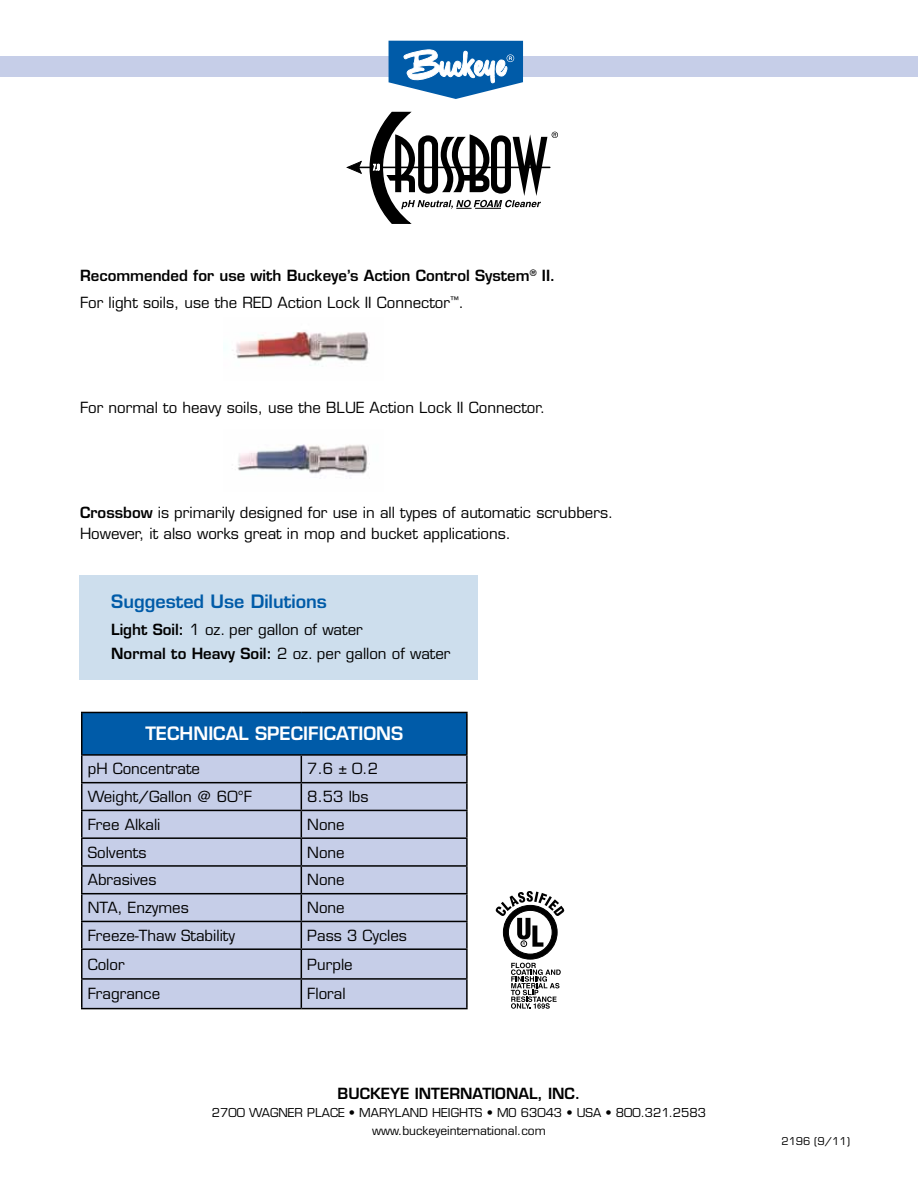
<style>
.page{position:relative;width:918px;height:1188px;background:#fff}
.page>*{position:absolute;margin:0;border:0;box-sizing:border-box;transform-origin:0 0}
.t1{font:600 18px "Eurostile LT Std";color:#fff}
.t2{font:600 18px "Eurostile LT Std";color:#005ba8}
.t3{font:15px/21px "Eurostile LT Std";color:#000}
.t4{font:600 15px/27px "Eurostile LT Std";color:#000}
.t5{font:12px/18px "Eurostile LT Std";color:#000;text-align:center}
.t6{font:10.5px "Eurostile LT Std";color:#000}
.s1{font-weight:400}
.s2{font-weight:600}
</style>
<div class="page">
<div style="left:0;top:56px;width:918px;height:20px;background:#c6cee8"></div>
<svg style="left:389px;top:41px;width:134px;height:58px"></svg>
<svg style="left:346px;top:112px;width:212px;height:112px"></svg>
<div style="left:82px;top:712px;width:385px;height:43px;background:#005ba8"></div>
<div style="left:82px;top:756px;width:384px;height:252px;background:#c6cee8"></div>
<hr style="left:81px;top:712px;width:220px;height:1px;background:#000">
<hr style="left:81px;top:713px;width:1px;height:41px;background:#000">
<hr style="left:301px;top:712px;width:167px;height:1px;background:#000">
<hr style="left:466px;top:713px;width:2px;height:41px;background:#000">
<hr style="left:81px;top:754px;width:220px;height:2px;background:#000">
<hr style="left:301px;top:754px;width:167px;height:2px;background:#000">
<hr style="left:466px;top:756px;width:2px;height:26px;background:#000">
<hr style="left:81px;top:782px;width:220px;height:1px;background:#000">
<hr style="left:301px;top:782px;width:167px;height:1px;background:#000">
<hr style="left:466px;top:783px;width:2px;height:27px;background:#000">
<hr style="left:81px;top:810px;width:220px;height:1px;background:#000">
<hr style="left:301px;top:810px;width:167px;height:1px;background:#000">
<hr style="left:466px;top:811px;width:2px;height:26px;background:#000">
<hr style="left:81px;top:837px;width:220px;height:2px;background:#000">
<hr style="left:301px;top:837px;width:167px;height:2px;background:#000">
<hr style="left:466px;top:839px;width:2px;height:26px;background:#000">
<hr style="left:81px;top:865px;width:220px;height:2px;background:#000">
<hr style="left:301px;top:865px;width:167px;height:2px;background:#000">
<hr style="left:466px;top:867px;width:2px;height:26px;background:#000">
<hr style="left:81px;top:893px;width:220px;height:1px;background:#000">
<hr style="left:301px;top:893px;width:167px;height:1px;background:#000">
<hr style="left:466px;top:894px;width:2px;height:27px;background:#000">
<hr style="left:81px;top:921px;width:220px;height:1px;background:#000">
<hr style="left:301px;top:921px;width:167px;height:1px;background:#000">
<hr style="left:466px;top:922px;width:2px;height:26px;background:#000">
<hr style="left:81px;top:948px;width:220px;height:2px;background:#000">
<hr style="left:301px;top:948px;width:167px;height:2px;background:#000">
<hr style="left:466px;top:950px;width:2px;height:28px;background:#000">
<hr style="left:81px;top:978px;width:220px;height:2px;background:#000">
<svg style="left:81px;top:756px;width:1px;height:252px"></svg>
<hr style="left:301px;top:978px;width:167px;height:2px;background:#000">
<svg style="left:301px;top:756px;width:1px;height:252px"></svg>
<hr style="left:466px;top:980px;width:2px;height:28px;background:#000">
<hr style="left:81px;top:1008px;width:220px;height:1px;background:#000">
<hr style="left:301px;top:1008px;width:167px;height:1px;background:#000">
<svg style="left:496px;top:891px;width:68px;height:118px"></svg>
<div style="left:80px;top:576px;width:398px;height:104px;background:#cddeed"></div>
<img style="left:224px;top:331px;width:146px;height:36px">
<img style="left:238px;top:444px;width:132px;height:30px">
<p class="t4" style="left:80px;top:262px;width:477px">Recommended for use with Buckeye’s Action Control System<sup>®</sup> II.<br><span class="s1">For light soils, use the RED Action Lock II Connector</span><sup>™</sup><span class="s1">.</span></p>
<p class="t3" style="left:80px;top:397px;width:467px">For normal to heavy soils, use the BLUE Action Lock II Connector.</p>
<p class="t3" style="left:80px;top:502px;width:535px"><span class="s2">Crossbow</span> is primarily designed for use in all types of automatic scrubbers.<br>However, it also works great in mop and bucket applications.</p>
<p class="t2" style="left:111px;top:590px;width:217px">Suggested Use Dilutions</p>
<p class="t3" style="left:111px;top:617px;width:341px;line-height:24px"><span class="s2">Light Soil:</span> 1 oz. per gallon of water<br><span class="s2">Normal to Heavy Soil:</span> 2 oz. per gallon of water</p>
<p class="t1" style="left:145px;top:723px;width:259px">TECHNICAL SPECIFICATIONS</p>
<p class="t3" style="left:88px;top:759px;width:114px">pH Concentrate</p>
<p class="t3" style="left:307px;top:759px;width:72px">7.6 ± 0.2</p>
<p class="t3" style="left:88px;top:786px;width:166px">Weight/Gallon @ 60°F</p>
<p class="t3" style="left:307px;top:786px;width:63px">8.53 lbs</p>
<p class="t3" style="left:88px;top:814px;width:74px">Free Alkali</p>
<p class="t3" style="left:307px;top:814px;width:39px">None</p>
<p class="t3" style="left:88px;top:842px;width:60px">Solvents</p>
<p class="t3" style="left:307px;top:842px;width:39px">None</p>
<p class="t3" style="left:88px;top:870px;width:70px">Abrasives</p>
<p class="t3" style="left:307px;top:870px;width:39px">None</p>
<p class="t3" style="left:88px;top:897px;width:102px">NTA, Enzymes</p>
<p class="t3" style="left:307px;top:897px;width:39px">None</p>
<p class="t3" style="left:88px;top:925px;width:149px">Freeze-Thaw Stability</p>
<p class="t3" style="left:307px;top:925px;width:101px">Pass 3 Cycles</p>
<p class="t3" style="left:88px;top:954px;width:38px">Color</p>
<p class="t3" style="left:307px;top:954px;width:47px">Purple</p>
<p class="t3" style="left:88px;top:983px;width:74px">Fragrance</p>
<p class="t3" style="left:307px;top:983px;width:40px">Floral</p>
<p class="t4" style="left:338px;top:1080px;width:244px">BUCKEYE INTERNATIONAL, INC.</p>
<p class="t5" style="left:212px;top:1104px;width:496px">2700 WAGNER PLACE • MARYLAND HEIGHTS • MO 63043 • USA • 800.321.2583 www.buckeyeinternational.com</p>
<p class="t6" style="left:782px;top:1135px;width:70px">2196 (9/11)</p>
</div>
